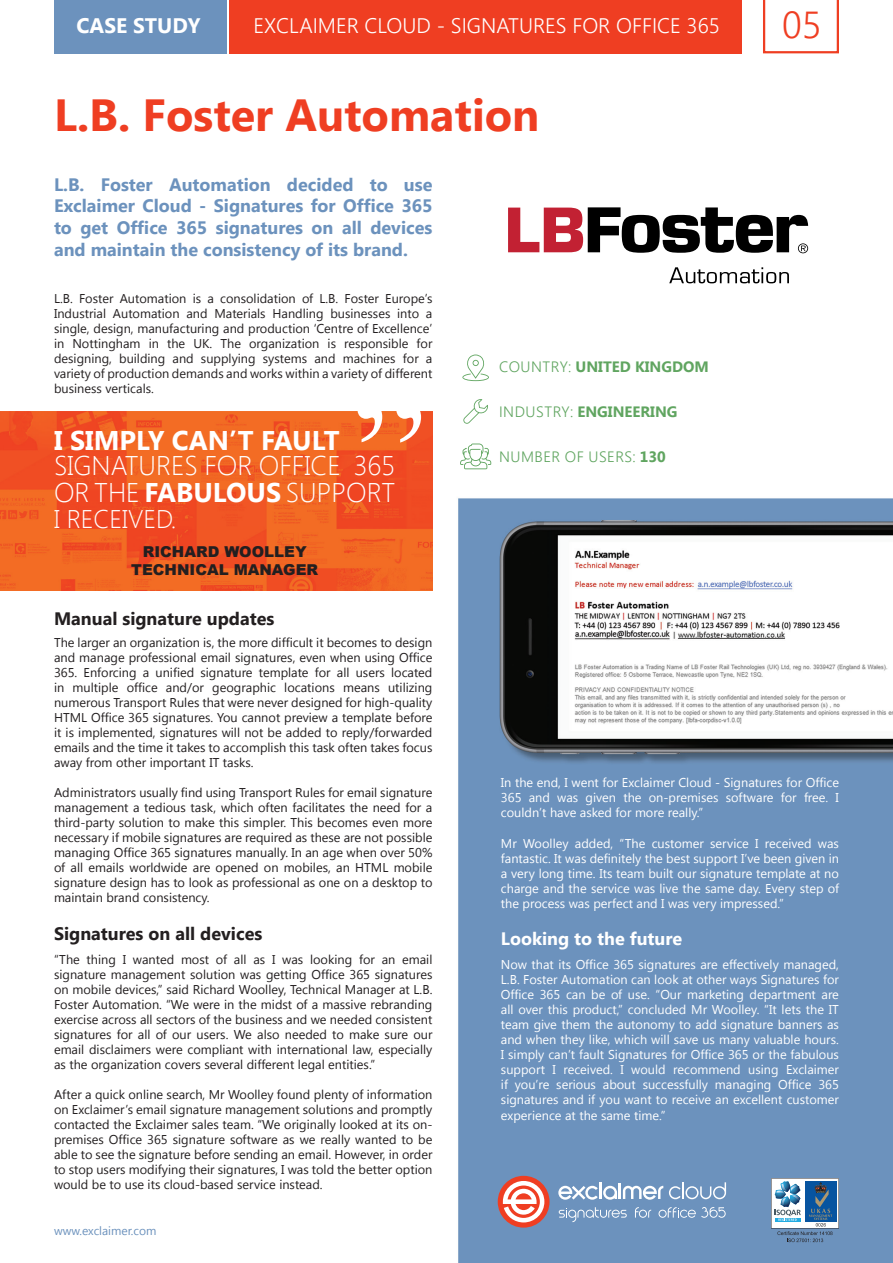
<style>
.page{position:relative;width:893px;height:1263px;background:#fff}
.page>*{position:absolute;margin:0;border:0;box-sizing:border-box;transform-origin:0 0}
.t1{font:700 45px "Segoe UI";color:#ef3e22}
.t2{font:300 37.5px "Segoe UI";color:#ef3e22}
.t3{font:300 27px "Segoe UI";color:#fff}
.t4{font:700 27px "Segoe UI";color:#fff}
.t5{font:300 25.5px "Segoe UI";color:#fff}
.t6{font:300 21px "Segoe UI";color:#fff}
.t7{font:700 21px "Segoe UI";color:#fff}
.t8{font:700 18px/21.6px "Segoe UI";color:#6c92bd;text-align:justify}
.t9{font:700 18px "Segoe UI";color:#231f20}
.t10{font:700 18px "Segoe UI";color:#fff}
.t11{font:700 15px "Segoe UI";color:#60a560}
.t12{font:900 15px "Arial";color:#231f20}
.t13{font:300 15px "Segoe UI";letter-spacing:.035em;color:#60a560}
.t14{font:12.75px/15px "Segoe UI";color:#231f20;text-align:justify}
.t15{font:12.75px/15px "Segoe UI";color:#fff;text-align:justify}
.t16{font:12px "Segoe UI";color:#6c92bd}
.s1{font-weight:700}
.s2{font-weight:300}
</style>
<div class="page">
<img style="left:0;top:0;width:893px;height:1263px">
<hr style="left:599px;top:1182px;width:3px;height:17px;background:#fff">
<svg style="left:558px;top:1183px;width:105px;height:17px"></svg>
<div style="left:498px;top:1176px;width:51px;height:51px;background:#ef3e22;border-radius:50%"></div>
<svg style="left:503px;top:1181px;width:41px;height:41px"></svg>
<svg style="left:669px;top:1182px;width:57px;height:17px"></svg>
<svg style="left:559px;top:1207px;width:68px;height:15px"></svg>
<svg style="left:635px;top:1207px;width:16px;height:11px"></svg>
<svg style="left:658px;top:1207px;width:68px;height:11px"></svg>
<svg style="left:771px;top:1178px;width:68px;height:64px"></svg>
<div style="left:54px;top:0;width:172px;height:53px;background:#6c92bd"></div>
<svg style="left:763px;top:0;width:76px;height:53px"></svg>
<div style="left:229px;top:0;width:513px;height:53px;background:#ef3e22"></div>
<img style="left:0;top:411px;width:432px;height:179px">
<svg style="left:358px;top:401px;width:63px;height:42px"></svg>
<svg style="left:462px;top:354px;width:27px;height:27px"></svg>
<svg style="left:463px;top:399px;width:25px;height:25px"></svg>
<svg style="left:460px;top:443px;width:31px;height:26px"></svg>
<svg style="left:669px;top:267px;width:120px;height:16px"></svg>
<svg style="left:508px;top:207px;width:300px;height:46px"></svg>
<p class="t7" style="left:77px;top:11px;width:126px">CASE STUDY</p>
<p class="t6" style="left:254px;top:10px;width:468px">EXCLAIMER CLOUD - SIGNATURES FOR OFFICE 365</p>
<p class="t2" style="left:782px;top:-4px;width:41px">05</p>
<p class="t1" style="left:54px;top:82px;width:487px">L.B. Foster Automation</p>
<p class="t8" style="left:54px;top:173px;width:380px">L.B. Foster Automation decided to use Exclaimer Cloud - Signatures for Office 365 to get Office 365 signatures on all devices and maintain the consistency of its brand.</p>
<p class="t14" style="left:54px;top:290px;width:380px">L.B. Foster Automation is a consolidation of L.B. Foster Europe’s Industrial Automation and Materials Handling businesses into a single, design, manufacturing and production ‘Centre of Excellence’ in Nottingham in the UK. The organization is responsible for designing, building and supplying systems and machines for a variety of production demands and works within a variety of different business verticals.</p>
<p class="t4" style="left:54px;top:421px;width:287px">I SIMPLY CAN’T FAULT</p>
<p class="t3" style="left:54px;top:447px;width:343px">SIGNATURES FOR OFFICE 365</p>
<p class="t3" style="left:54px;top:474px;width:343px">OR THE <span class="s1">FABULOUS</span> SUPPORT</p>
<p class="t5" style="left:54px;top:501px;width:124px">I RECEIVED.</p>
<p class="t12" style="left:143px;top:540px;width:165px">RICHARD WOOLLEY</p>
<p class="t12" style="left:131px;top:558px;width:189px">TECHNICAL MANAGER</p>
<p class="t9" style="left:54px;top:606px;width:222px">Manual signature updates</p>
<p class="t14" style="left:54px;top:635px;width:380px">The larger an organization is, the more difficult it becomes to design and manage professional email signatures, even when using Office 365. Enforcing a unified signature template for all users located in multiple office and/or geographic locations means utilizing numerous Transport Rules that were never designed for high-quality HTML Office 365 signatures. You cannot preview a template before it is implemented, signatures will not be added to reply/forwarded emails and the time it takes to accomplish this task often takes focus away from other important IT tasks.</p>
<p class="t14" style="left:54px;top:785px;width:380px">Administrators usually find using Transport Rules for email signature management a tedious task, which often facilitates the need for a third-party solution to make this simpler. This becomes even more necessary if mobile signatures are required as these are not possible managing Office 365 signatures manually. In an age when over 50% of all emails worldwide are opened on mobiles, an HTML mobile signature design has to look as professional as one on a desktop to maintain brand consistency.</p>
<p class="t9" style="left:54px;top:921px;width:210px">Signatures on all devices</p>
<p class="t14" style="left:54px;top:952px;width:380px">“The thing I wanted most of all as I was looking for an email signature management solution was getting Office 365 signatures on mobile devices,” said Richard Woolley, Technical Manager at L.B.<br>Foster Automation. “We were in the midst of a massive rebranding exercise across all sectors of the business and we needed consistent signatures for all of our users. We also needed to make sure our email disclaimers were compliant with international law, especially as the organization covers several different legal entities.”</p>
<p class="t14" style="left:54px;top:1087px;width:380px">After a quick online search, Mr Woolley found plenty of information on Exclaimer’s email signature management solutions and promptly contacted the Exclaimer sales team. “We originally looked at its on&shy;premises Office 365 signature software as we really wanted to be able to see the signature before sending an email. However, in order to stop users modifying their signatures, I was told the better option would be to use its cloud-based service instead.</p>
<p class="t16" style="left:54px;top:1222px;width:104px">www.exclaimer.com</p>
<p class="t11" style="left:499px;top:356px;width:211px"><span class="s2">COUNTRY:</span> UNITED KINGDOM</p>
<p class="t11" style="left:499px;top:401px;width:180px"><span class="s2">INDUSTRY:</span> ENGINEERING</p>
<p class="t13" style="left:499px;top:445px;width:168px">NUMBER OF USERS: <span class="s1">130</span></p>
<p class="t15" style="left:501px;top:775px;width:340px">In the end, I went for Exclaimer Cloud - Signatures for Office 365 and was given the on-premises software for free. I couldn’t have asked for more really.”</p>
<p class="t15" style="left:501px;top:835px;width:340px">Mr Woolley added, “The customer service I received was fantastic. It was definitely the best support I’ve been given in a very long time. Its team built our signature template at no charge and the service was live the same day. Every step of the process was perfect and I was very impressed.”</p>
<p class="t10" style="left:501px;top:925px;width:183px">Looking to the future</p>
<p class="t15" style="left:501px;top:956px;width:340px">Now that its Office 365 signatures are effectively managed, L.B. Foster Automation can look at other ways Signatures for Office 365 can be of use. “Our marketing department are all over this product,” concluded Mr Woolley. “It lets the IT team give them the autonomy to add signature banners as and when they like, which will save us many valuable hours.<br>I simply can’t fault Signatures for Office 365 or the fabulous support I received. I would recommend using Exclaimer if you’re serious about successfully managing Office 365 signatures and if you want to receive an excellent customer</p>
<p class="t15" style="left:501px;top:1107px;width:166px">experience at the same time.”</p>
</div>
